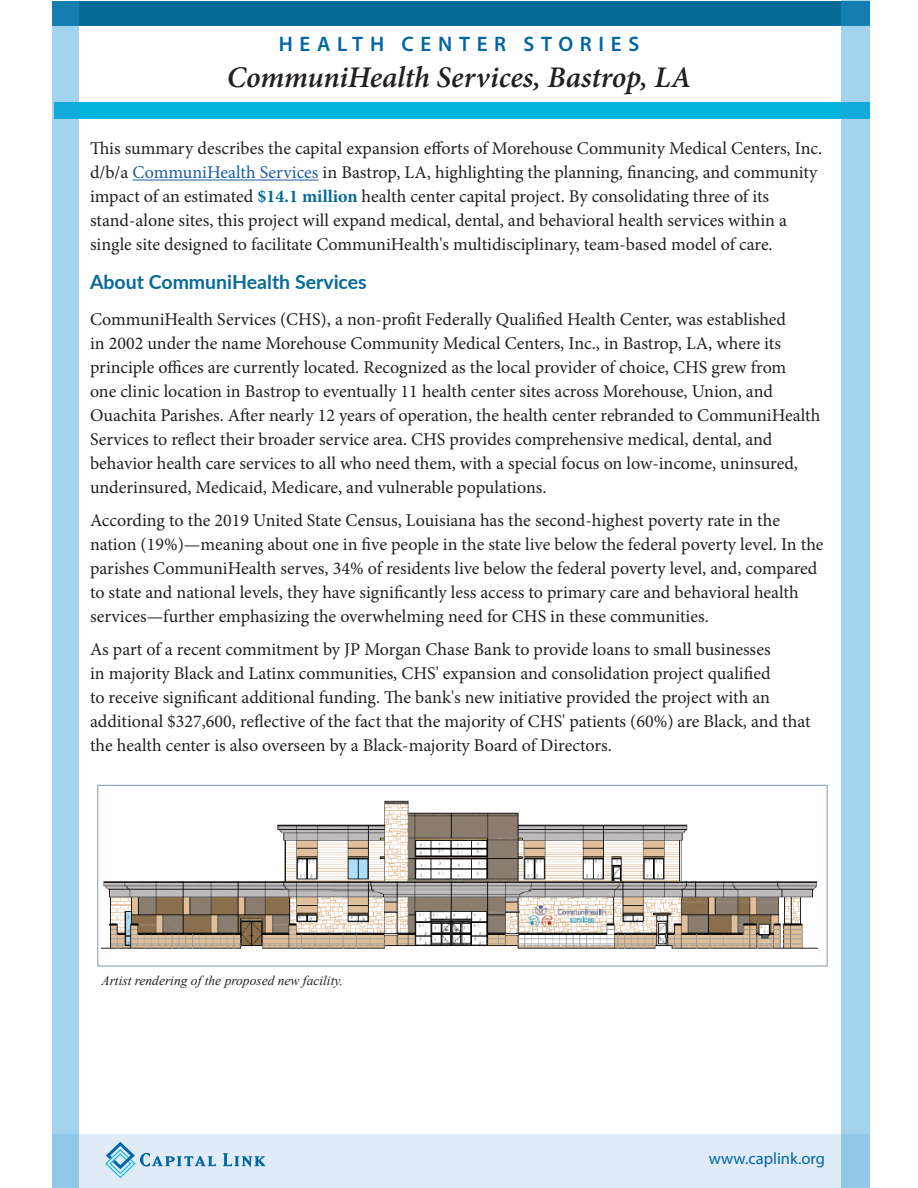
<style>
.page{position:relative;width:918px;height:1188px;background:#fff}
.page>*{position:absolute;margin:0;border:0;box-sizing:border-box;transform-origin:0 0}
.t1{font:italic 600 30px "Minion Pro";letter-spacing:-.005em;color:#231f20}
.t2{font:600 21px "Myriad Pro";letter-spacing:.32em;color:#0065a4}
.t3{font:700 19.5px "Lato";color:#076a97}
.t4{font:18px/24px "Minion Pro";color:#231f20}
.t5{font:16.5px "Myriad Pro";color:#0065a4}
.t6{font:italic 13.5px "Times New Roman";color:#231f20}
.s1{color:#175d9e}
.s2{font-weight:700;color:#076a97}
</style>
<div class="page">
<div style="left:52px;top:2px;width:818px;height:24px;background:#076a97"></div>
<div style="left:54px;top:102px;width:816px;height:17px;background:#00b6de"></div>
<div style="left:52px;top:1134px;width:818px;height:54px;background:#dfebf7"></div>
<svg style="left:223px;top:1153px;width:43px;height:15px"></svg>
<svg style="left:105px;top:1142px;width:111px;height:36px"></svg>
<hr style="left:133px;top:180px;width:186px;height:1px;background:#175d9e">
<svg style="left:842px;top:0;width:28px;height:1188px;background:#9dd0eb"></svg>
<svg style="left:52px;top:2px;width:27px;height:1186px;background:#9dd0eb"></svg>
<img style="left:102px;top:800px;width:716px;height:149px">
<div style="left:97px;top:785px;width:731px;height:182px;border:1px solid #8fa2b6"></div>
<p class="t2" style="left:279px;top:31px;width:362px">HEALTH CENTER STORIES</p>
<h1 class="t1" style="left:227px;top:57px;width:466px">CommuniHealth Services, Bastrop, LA</h1>
<p class="t4" style="left:90px;top:137px;width:734px">This summary describes the capital expansion efforts of Morehouse Community Medical Centers, Inc. d/b/a <span class="s1">CommuniHealth Services</span> in Bastrop, LA, highlighting the planning, financing, and community impact of an estimated <span class="s2">$14.1 million</span> health center capital project. By consolidating three of its stand-alone sites, this project will expand medical, dental, and behavioral health services within a single site designed to facilitate CommuniHealth's multidisciplinary, team-based model of care.</p>
<p class="t3" style="left:90px;top:268px;width:278px">About CommuniHealth Services</p>
<p class="t4" style="left:90px;top:308px;width:732px">CommuniHealth Services (CHS), a non-profit Federally Qualified Health Center, was established<br>in 2002 under the name Morehouse Community Medical Centers, Inc., in Bastrop, LA, where its principle offices are currently located. Recognized as the local provider of choice, CHS grew from<br>one clinic location in Bastrop to eventually 11 health center sites across Morehouse, Union, and Ouachita Parishes. After nearly 12 years of operation, the health center rebranded to CommuniHealth Services to reflect their broader service area. CHS provides comprehensive medical, dental, and behavior health care services to all who need them, with a special focus on low-income, uninsured, underinsured, Medicaid, Medicare, and vulnerable populations.</p>
<p class="t4" style="left:90px;top:509px;width:735px">According to the 2019 United State Census, Louisiana has the second-highest poverty rate in the nation (19%)—meaning about one in five people in the state live below the federal poverty level. In the parishes CommuniHealth serves, 34% of residents live below the federal poverty level, and, compared to state and national levels, they have significantly less access to primary care and behavioral health services—further emphasizing the overwhelming need for CHS in these communities.</p>
<p class="t4" style="left:90px;top:638px;width:722px">As part of a recent commitment by JP Morgan Chase Bank to provide loans to small businesses<br>in majority Black and Latinx communities, CHS' expansion and consolidation project qualified<br>to receive significant additional funding. The bank's new initiative provided the project with an additional $327,600, reflective of the fact that the majority of CHS' patients (60%) are Black, and that the health center is also overseen by a Black-majority Board of Directors.</p>
<p class="t6" style="left:101px;top:971px;width:243px">Artist rendering of the proposed new facility.</p>
<p class="t5" style="left:709px;top:1149px;width:118px">www.caplink.org</p>
</div>
